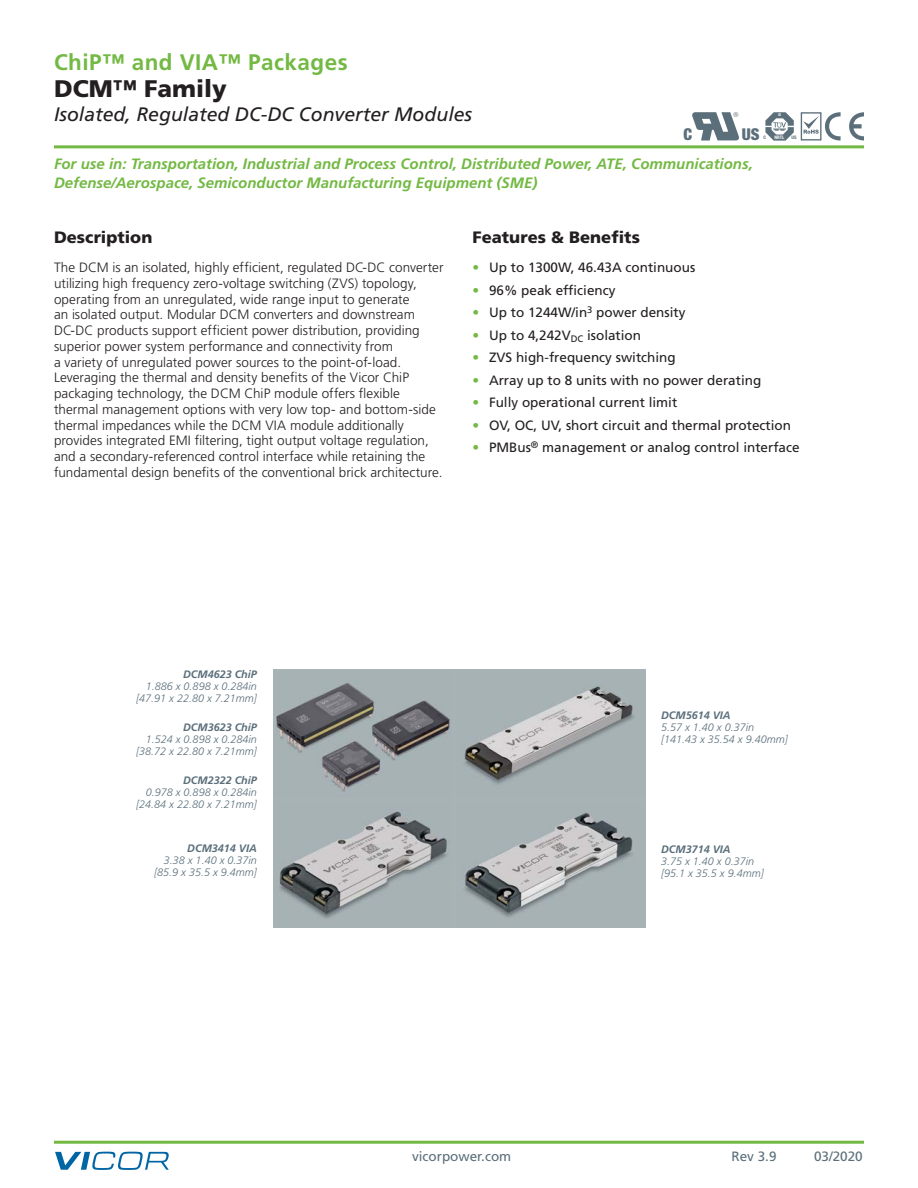
<style>
.page{position:relative;width:918px;height:1188px;background:#fff}
.page>*{position:absolute;margin:0;border:0;box-sizing:border-box;transform-origin:0 0}
.t1{font:900 24px "Frutiger LT Pro";color:#231f20}
.t2{font:700 22.5px "Frutiger LT Pro";letter-spacing:.02em;color:#73b943}
.t3{font:italic 19.5px "Frutiger LT Pro";color:#231f20}
.t4{font:900 16.5px "Frutiger LT Pro";color:#231f20}
.t5{font:900 condensed 16.35px "Helvetica Neue";color:#5b6f7b}
.t6{font:italic 700 15px/19.5px "Frutiger LT Pro";color:#73b943}
.t7{font:300 13.5px/15.8px "Frutiger LT Pro";letter-spacing:.005em;color:#231f20}
.t8{font:13.5px "Frutiger LT Pro";color:#231f20}
.t9{font:13.5px "Frutiger LT Pro";color:#5b6f7b}
.t10{font:italic 300 10.8px/12px "Frutiger LT Pro";color:#5b6f7b;text-align:right}
.t11{font:italic 700 10.8px "Frutiger LT Pro";color:#5b6f7b}
.t12{font:6.75px "Helvetica";color:#5b6f7b}
.t13{font:700 condensed 4.8px "Helvetica Neue";color:#fff}
.t14{font:700 condensed 4.8px "Helvetica Neue";color:#5b6f7b}
.t15{font:700 3.75px "Arial";color:#fff;scale:1.24 1}
.s1{font-family:"Frutiger";color:#73b943}
</style>
<div class="page">
<hr style="left:54px;top:1141px;width:810px;height:3px;background:#73b943">
<svg style="left:55px;top:1152px;width:114px;height:18px"></svg>
<img style="left:273px;top:670px;width:373px;height:257px">
<hr style="left:54px;top:145px;width:810px;height:3px;background:#73b943">
<svg style="left:825px;top:112px;width:16px;height:29px"></svg>
<svg style="left:849px;top:112px;width:15px;height:29px"></svg>
<svg style="left:765px;top:112px;width:29px;height:29px"></svg>
<div style="left:801px;top:112px;width:21px;height:29px;border:1px solid #5b6f7b"></div>
<svg style="left:803px;top:116px;width:16px;height:18px"></svg>
<svg style="left:692px;top:112px;width:47px;height:29px"></svg>
<h2 class="t2" style="left:54px;top:49px;width:295px">ChiP™ and VIA™ Packages</h2>
<h1 class="t1" style="left:54px;top:75px;width:174px">DCM™ Family</h1>
<h3 class="t3" style="left:54px;top:103px;width:420px">Isolated, Regulated DC-DC Converter Modules</h3>
<p class="t6" style="left:54px;top:154px;width:700px">For use in: Transportation, Industrial and Process Control, Distributed Power, ATE, Communications,<br>Defense/Aerospace, Semiconductor Manufacturing Equipment (SME)</p>
<p class="t4" style="left:54px;top:227px;width:100px">Description</p>
<p class="t7" style="left:54px;top:260px;width:391px">The DCM is an isolated, highly efficient, regulated DC-DC converter utilizing high frequency zero-voltage switching (ZVS) topology, operating from an unregulated, wide range input to generate<br>an isolated output. Modular DCM converters and downstream DC-DC products support efficient power distribution, providing superior power system performance and connectivity from<br>a variety of unregulated power sources to the point-of-load.<br>Leveraging the thermal and density benefits of the Vicor ChiP packaging technology, the DCM ChiP module offers flexible thermal management options with very low top- and bottom‑side thermal impedances while the DCM VIA module additionally provides integrated EMI filtering, tight output voltage regulation, and a secondary-referenced control interface while retaining the fundamental design benefits of the conventional brick architecture.</p>
<p class="t12" style="left:734px;top:110px;width:6px">®</p>
<p class="t15" style="left:778px;top:113px;width:4px">S</p>
<p class="t5" style="left:684px;top:121px;width:10px">C</p>
<p class="t5" style="left:742px;top:121px;width:19px">US</p>
<p class="t14" style="left:763px;top:133px;width:4px">C</p>
<p class="t14" style="left:791px;top:133px;width:7px">US</p>
<p class="t13" style="left:774px;top:133px;width:11px">NRTL</p>
<p class="t4" style="left:472px;top:227px;width:169px">Features &amp; Benefits</p>
<p class="t8" style="left:472px;top:260px;width:224px"><span class="s1">•</span> Up to 1300W, 46.43A continuous</p>
<p class="t8" style="left:472px;top:282px;width:145px"><span class="s1">•</span> 96% peak efficiency</p>
<p class="t8" style="left:472px;top:305px;width:215px"><span class="s1">•</span> Up to 1244W/in<sup>3</sup> power density</p>
<p class="t8" style="left:472px;top:327px;width:170px"><span class="s1">•</span> Up to 4,242V<sub>DC</sub> isolation</p>
<p class="t8" style="left:472px;top:350px;width:205px"><span class="s1">•</span> ZVS high‑frequency switching</p>
<p class="t8" style="left:472px;top:372px;width:290px"><span class="s1">•</span> Array up to 8 units with no power derating</p>
<p class="t8" style="left:472px;top:395px;width:206px"><span class="s1">•</span> Fully operational current limit</p>
<p class="t8" style="left:472px;top:417px;width:320px"><span class="s1">•</span> OV, OC, UV, short circuit and thermal protection</p>
<p class="t8" style="left:472px;top:440px;width:329px"><span class="s1">•</span> PMBus<sup>®</sup> management or analog control interface</p>
<p class="t11" style="left:183px;top:668px;width:75px">DCM4623 ChiP</p>
<p class="t10" style="left:136px;top:680px;width:122px">1.886 x 0.898 x 0.284in [47.91 x 22.80 x 7.21mm]</p>
<p class="t11" style="left:183px;top:721px;width:75px">DCM3623 ChiP</p>
<p class="t10" style="left:136px;top:733px;width:122px">1.524 x 0.898 x 0.284in [38.72 x 22.80 x 7.21mm]</p>
<p class="t11" style="left:183px;top:774px;width:75px">DCM2322 ChiP</p>
<p class="t10" style="left:136px;top:787px;width:122px">0.978 x 0.898 x 0.284in [24.84 x 22.80 x 7.21mm]</p>
<p class="t11" style="left:187px;top:842px;width:71px">DCM3414 VIA</p>
<p class="t10" style="left:154px;top:854px;width:104px">3.38 x 1.40 x 0.37in [85.9 x 35.5 x 9.4mm]</p>
<p class="t11" style="left:661px;top:708px;width:71px">DCM5614 VIA</p>
<p class="t10" style="left:661px;top:721px;width:128px;text-align:left">5.57 x 1.40 x 0.37in [141.43 x 35.54 x 9.40mm]</p>
<p class="t11" style="left:661px;top:843px;width:71px">DCM3714 VIA</p>
<p class="t10" style="left:661px;top:856px;width:104px;text-align:left">3.75 x 1.40 x 0.37in [95.1 x 35.5 x 9.4mm]</p>
<p class="t9" style="left:412px;top:1149px;width:101px">vicorpower.com</p>
<p class="t9" style="left:732px;top:1149px;width:47px">Rev 3.9</p>
<p class="t9" style="left:814px;top:1149px;width:50px">03/2020</p>
</div>
